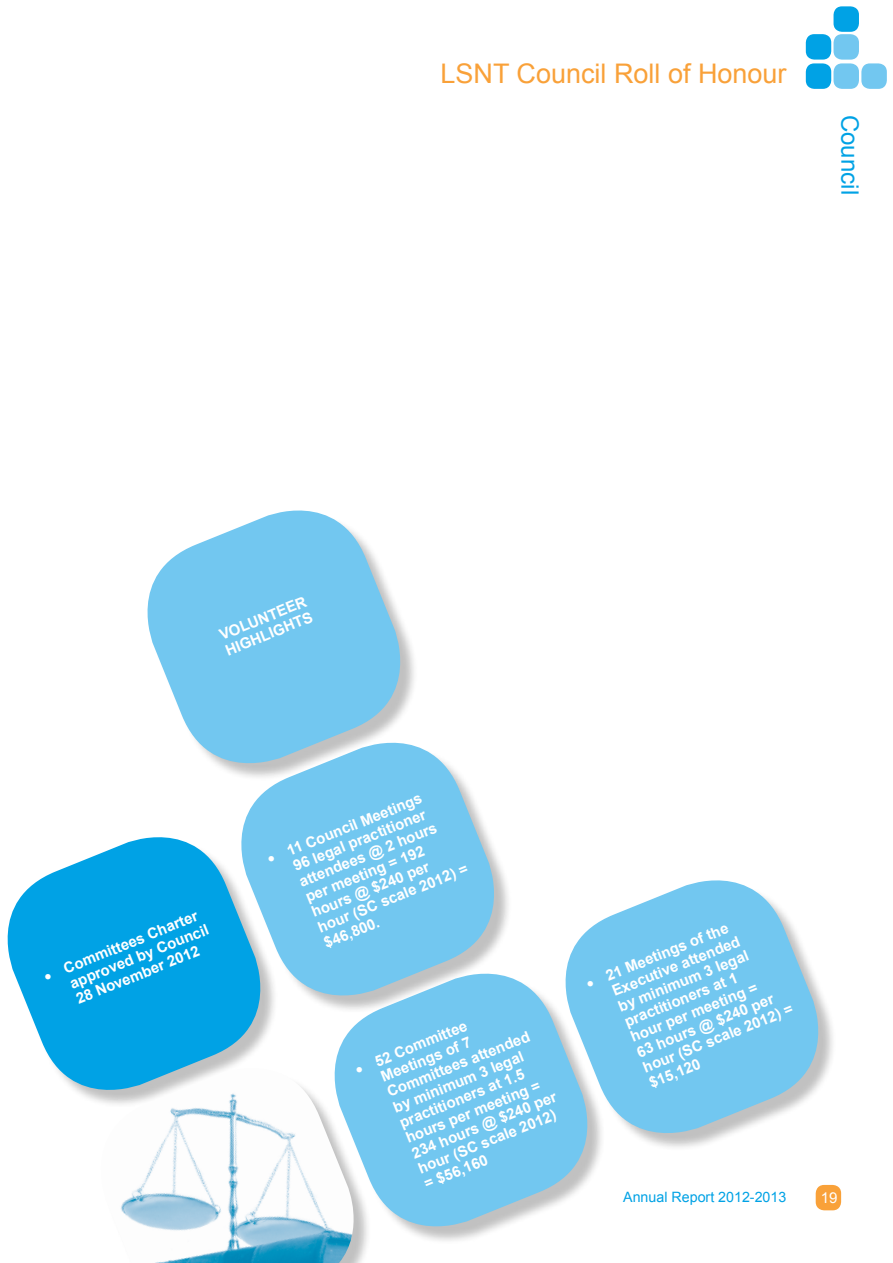
<style>
.page{position:relative;width:893px;height:1263px;background:#fff}
.page>*{position:absolute;margin:0;border:0;box-sizing:border-box;transform-origin:0 0}
.t1{font:27px "Arial";color:#f9a139}
.t2{font:24px "Arial";color:#00a2e5}
.t3{font:700 15px/16.5px "Arial";color:#fff}
.t4{font:15px "Arial";color:#fff}
.t5{font:14.25px "Arial";color:#00a2e5}
</style>
<div class="page">
<div style="left:806px;top:63px;width:25px;height:26px;background:#00a2e5;border-radius:9px"></div>
<div style="left:833px;top:34px;width:26px;height:26px;background:#72c7f0;border-radius:9px"></div>
<div style="left:806px;top:34px;width:25px;height:26px;background:#00a2e5;border-radius:9px"></div>
<div style="left:833px;top:6px;width:26px;height:26px;background:#00a2e5;border-radius:9px"></div>
<div style="left:833px;top:63px;width:26px;height:26px;background:#72c7f0;border-radius:9px"></div>
<div style="left:861px;top:63px;width:26px;height:26px;background:#72c7f0;border-radius:9px"></div>
<div style="left:816px;top:1185px;width:25px;height:25px;background:#f9a139;border-radius:9px"></div>
<div style="left:10px;top:513px;width:827px;height:750px;background:#fff"></div>
<img style="left:120px;top:1084px;width:245px;height:179px">
<svg style="left:248px;top:749px;width:261px;height:248px;background:#88cef0"></svg>
<svg style="left:7px;top:814px;width:276px;height:299px;fill:#00a2e5"></svg>
<svg style="left:147px;top:510px;width:276px;height:276px;fill:#72c7f0"></svg>
<svg style="left:312px;top:951px;width:287px;height:298px;fill:#72c7f0"></svg>
<svg style="left:543px;top:880px;width:290px;height:276px;fill:#72c7f0"></svg>
<h1 class="t1" style="left:440px;top:56px;width:348px">LSNT Council Roll of Honour</h1>
<h2 class="t2" style="left:866px;top:115px;width:82px;rotate:90deg">Council</h2>
<p class="t3" style="left:217px;top:628px;width:94px;rotate:-22deg">Volunteer<br>Highlights</p>
<p class="t3" style="left:61px;top:961px;width:155px;text-indent:-21px;rotate:-22deg">• Com m ittees Charter approved by Council<br>28 November2012</p>
<p class="t3" style="left:285px;top:844px;width:162px;text-indent:-21px;rotate:-22deg">• 11 CouncilMeetings<br>9 6 legalpracti ti oner attendees @ 2 hours permeeting = 192 hours @ $240 per hour(SC scale 2012) = $46,800.</p>
<p class="t3" style="left:373px;top:1054px;width:161px;text-indent:-21px;rotate:-22deg">• 52 Committee<br>Meetings of7<br>Com m ittees attended by m inim um 3 legal practi ti oners at1 . 5 hours perm eeting =<br>234 hours @ $240 per hour(SC scale 2012) = $56,160</p>
<p class="t3" style="left:604px;top:969px;width:162px;text-indent:-21px;rotate:-22deg">• 21 Meetings ofthe<br>Executive attended by m inim um 3 legal practi ti oners at1 hourperm eeting =<br>63 hours @ $240 per hour(SC scale 2012) = $15,120</p>
<p class="t5" style="left:623px;top:1188px;width:165px">Annual Report 2012-2013</p>
<p class="t4" style="left:821px;top:1188px;width:18px">19</p>
</div>
